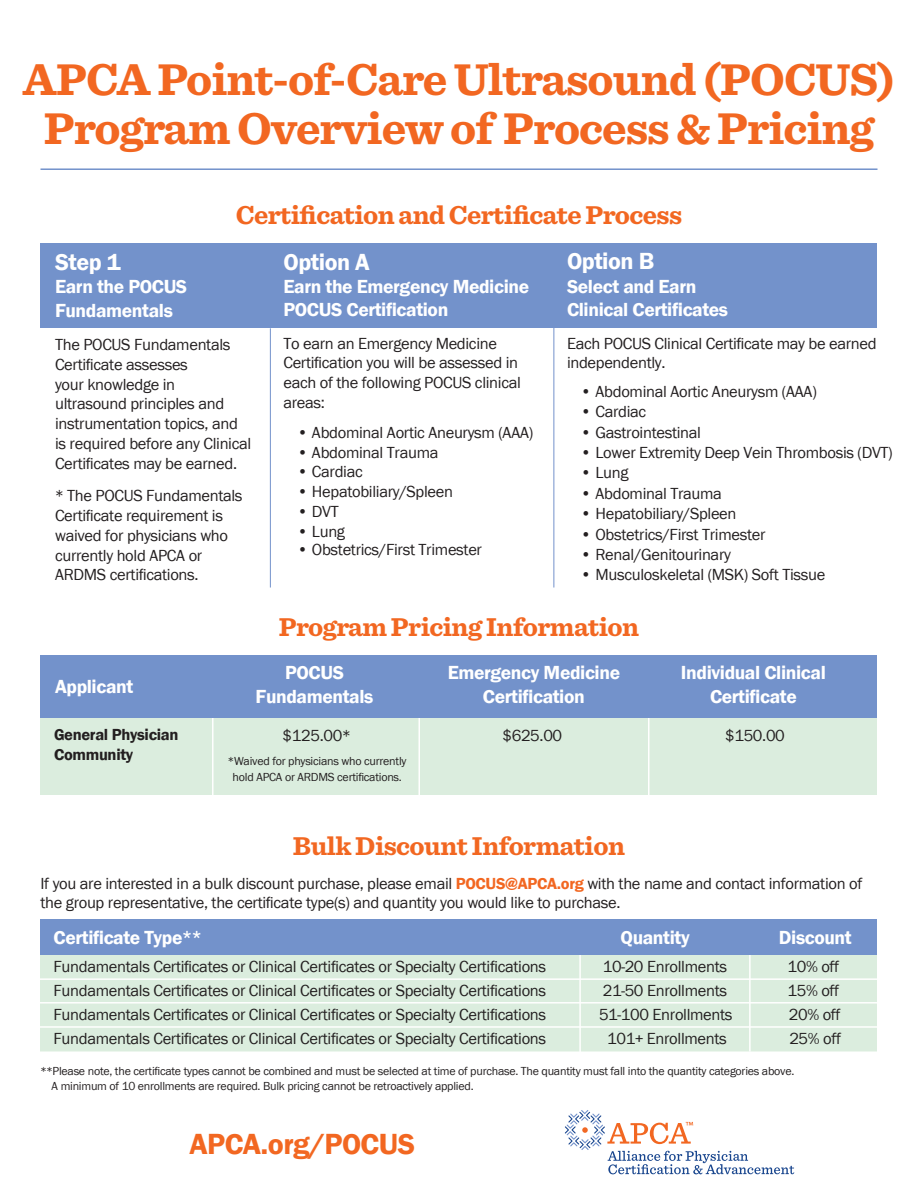
<style>
.page{position:relative;width:918px;height:1188px;background:#fff}
.page>*{position:absolute;margin:0;border:0;box-sizing:border-box;transform-origin:0 0}
.t1{font:700 46.5px/49.5px "Sentinel";letter-spacing:-.02em;color:#f26721;text-align:center}
.t2{font:600 30px "Franklin Got ITC";letter-spacing:-.02em;color:#f26721}
.t3{font:700 27px "Sentinel";letter-spacing:-.02em;color:#f26721}
.t4{font:600 24px "Franklin Got ITC";letter-spacing:-.02em;color:#fff}
.t5{font:600 19.5px/23.4px "Franklin Got ITC";letter-spacing:-.02em;color:#fff}
.t6{font:16.5px/19.8px "Franklin Got ITC";letter-spacing:-.02em;color:#231f20}
.t7{font:600 16.5px/19.8px "Franklin Got ITC";letter-spacing:-.02em;color:#231f20}
.t8{font:12px/16.2px "Franklin Got ITC";letter-spacing:-.02em;color:#231f20;text-align:center}
.s1{font-weight:600;color:#f26721}
</style>
<div class="page">
<div style="left:40px;top:243px;width:838px;height:85px;background:#7392cb"></div>
<div style="left:40px;top:719px;width:838px;height:76px;background:#dbedde"></div>
<hr style="left:212px;top:718px;width:2px;height:128px;background:#fff">
<hr style="left:418px;top:718px;width:2px;height:128px;background:#fff">
<hr style="left:648px;top:718px;width:2px;height:128px;background:#fff">
<div style="left:40px;top:655px;width:838px;height:63px;background:#7392cb"></div>
<svg style="left:565px;top:1110px;width:229px;height:64px"></svg>
<hr style="left:554px;top:327px;width:1px;height:261px;background:#7392cb">
<hr style="left:270px;top:328px;width:1px;height:260px;background:#7392cb">
<hr style="left:40px;top:168px;width:838px;height:2px;background:#7392cb">
<div style="left:40px;top:924px;width:837px;height:129px;background:#dbedde"></div>
<hr style="left:579px;top:953px;width:2px;height:99px;background:#fff">
<hr style="left:749px;top:953px;width:2px;height:99px;background:#fff">
<div style="left:40px;top:919px;width:837px;height:36px;background:#7392cb"></div>
<hr style="left:27px;top:978px;width:850px;height:2px;background:#fff">
<hr style="left:27px;top:1002px;width:850px;height:2px;background:#fff">
<hr style="left:33px;top:1026px;width:851px;height:2px;background:#fff">
<hr style="left:20px;top:1052px;width:871px;height:1px;background:#fff">
<p class="t1" style="left:23px;top:52px;width:874px">APCA Point-of-Care Ultrasound (POCUS)<br>Program Overview of Process &amp; Pricing</p>
<p class="t3" style="left:236px;top:194px;width:448px">Certification and Certificate Process</p>
<p class="t4" style="left:55px;top:248px;width:67px">Step 1</p>
<p class="t5" style="left:55px;top:275px;width:134px">Earn the POCUS<br>Fundamentals</p>
<p class="t6" style="left:55px;top:335px;width:198px">The POCUS Fundamentals<br>Certificate assesses<br>your knowledge in ultrasound principles and instrumentation topics, and is required before any Clinical<br>Certificates may be earned.</p>
<p class="t6" style="left:55px;top:486px;width:189px">* The POCUS Fundamentals<br>Certificate requirement is waived for physicians who currently hold APCA or<br>ARDMS certifications.</p>
<p class="t4" style="left:284px;top:248px;width:88px">Option A</p>
<p class="t5" style="left:284px;top:275px;width:247px">Earn the Emergency Medicine<br>POCUS Certification</p>
<p class="t6" style="left:284px;top:333px;width:239px">To earn an Emergency Medicine<br>Certification you will be assessed in each of the following POCUS clinical areas:</p>
<p class="t6" style="left:297px;top:423px;width:238px">• Abdominal Aortic Aneurysm (AAA)</p>
<p class="t6" style="left:297px;top:443px;width:143px">• Abdominal Trauma</p>
<p class="t6" style="left:297px;top:462px;width:67px">• Cardiac</p>
<p class="t6" style="left:297px;top:482px;width:158px">• Hepatobiliary/Spleen</p>
<p class="t6" style="left:297px;top:502px;width:43px">• DVT</p>
<p class="t6" style="left:297px;top:521px;width:50px">• Lung</p>
<p class="t6" style="left:297px;top:540px;width:187px">• Obstetrics/First Trimester</p>
<p class="t4" style="left:567px;top:247px;width:89px">Option B</p>
<p class="t5" style="left:567px;top:274px;width:163px">Select and Earn<br>Clinical Certificates</p>
<p class="t6" style="left:567px;top:333px;width:311px">Each POCUS Clinical Certificate may be earned independently.</p>
<p class="t6" style="left:580px;top:382px;width:238px">• Abdominal Aortic Aneurysm (AAA)</p>
<p class="t6" style="left:580px;top:402px;width:67px">• Cardiac</p>
<p class="t6" style="left:580px;top:422px;width:122px">• Gastrointestinal</p>
<p class="t6" style="left:580px;top:443px;width:314px">• Lower Extremity Deep Vein Thrombosis (DVT)</p>
<p class="t6" style="left:580px;top:463px;width:50px">• Lung</p>
<p class="t6" style="left:580px;top:484px;width:143px">• Abdominal Trauma</p>
<p class="t6" style="left:580px;top:504px;width:158px">• Hepatobiliary/Spleen</p>
<p class="t6" style="left:580px;top:524px;width:187px">• Obstetrics/First Trimester</p>
<p class="t6" style="left:580px;top:545px;width:152px">• Renal/Genitourinary</p>
<p class="t6" style="left:580px;top:565px;width:246px">• Musculoskeletal (MSK) Soft Tissue</p>
<p class="t3" style="left:279px;top:606px;width:362px">Program Pricing Information</p>
<p class="t5" style="left:55px;top:675px;width:80px">Applicant</p>
<p class="t5" style="left:256px;top:661px;width:119px;text-align:center">POCUS<br>Fundamentals</p>
<p class="t5" style="left:448px;top:661px;width:174px;text-align:center">Emergency Medicine<br>Certification</p>
<p class="t5" style="left:681px;top:661px;width:146px;text-align:center">Individual Clinical<br>Certificate</p>
<p class="t7" style="left:54px;top:725px;width:126px">General Physician<br>Community</p>
<p class="t6" style="left:283px;top:726px;width:70px">$125.00*</p>
<p class="t6" style="left:502px;top:726px;width:61px">$625.00</p>
<p class="t6" style="left:725px;top:726px;width:61px">$150.00</p>
<p class="t8" style="left:228px;top:753px;width:180px">*Waived for physicians who currently hold APCA or ARDMS certifications.</p>
<p class="t3" style="left:293px;top:825px;width:334px">Bulk Discount Information</p>
<p class="t6" style="left:40px;top:873px;width:823px">If you are interested in a bulk discount purchase, please email <span class="s1">POCUS@APCA.org</span> with the name and contact information of the group representative, the certificate type(s) and quantity you would like to purchase.</p>
<p class="t5" style="left:54px;top:926px;width:150px">Certificate Type**</p>
<p class="t5" style="left:621px;top:926px;width:71px">Quantity</p>
<p class="t5" style="left:779px;top:926px;width:74px">Discount</p>
<p class="t6" style="left:54px;top:957px;width:494px">Fundamentals Certificates or Clinical Certificates or Specialty Certifications</p>
<p class="t6" style="left:603px;top:957px;width:126px">10-20 Enrollments</p>
<p class="t6" style="left:787px;top:957px;width:53px">10% off</p>
<p class="t6" style="left:54px;top:981px;width:494px">Fundamentals Certificates or Clinical Certificates or Specialty Certifications</p>
<p class="t6" style="left:603px;top:981px;width:126px">21-50 Enrollments</p>
<p class="t6" style="left:787px;top:981px;width:53px">15% off</p>
<p class="t6" style="left:54px;top:1005px;width:494px">Fundamentals Certificates or Clinical Certificates or Specialty Certifications</p>
<p class="t6" style="left:599px;top:1005px;width:135px">51-100 Enrollments</p>
<p class="t6" style="left:789px;top:1005px;width:53px">20% off</p>
<p class="t6" style="left:54px;top:1029px;width:494px">Fundamentals Certificates or Clinical Certificates or Specialty Certifications</p>
<p class="t6" style="left:607px;top:1029px;width:121px">101+ Enrollments</p>
<p class="t6" style="left:789px;top:1029px;width:53px">25% off</p>
<p class="t8" style="left:52px;top:1063px;width:744px;line-height:15px;text-align:left;text-indent:-11px">**Please note, the certificate types cannot be combined and must be selected at time of purchase. The quantity must fall into the quantity categories above.<br>A minimum of 10 enrollments are required. Bulk pricing cannot be retroactively applied.</p>
<p class="t2" style="left:190px;top:1127px;width:227px">APCA.org/POCUS</p>
</div>
